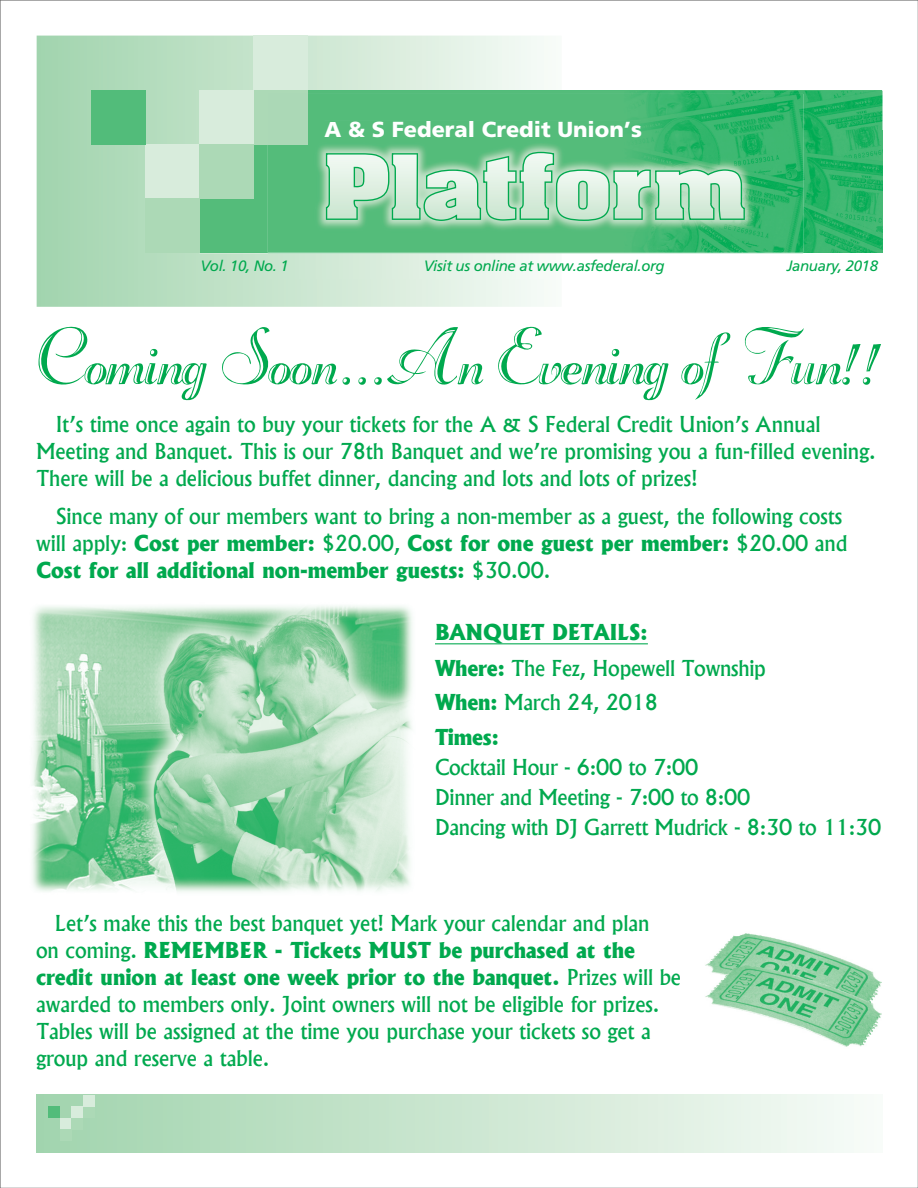
<style>
.page{position:relative;width:918px;height:1188px;background:#fff}
.page>*{position:absolute;margin:0;border:0;box-sizing:border-box;transform-origin:0 0}
.t1{font:91.5px "Rechtman Script";color:#00a94e}
.t2{font:900 21.75px "Frutiger";color:#fff}
.t3{font:500 21px/27px "Albertus";color:#00a94e}
.t4{font:800 21px "Albertus";color:#00a94e}
.t5{font:italic 15px "Frutiger";letter-spacing:-.025em;color:#00a94e}
.s1{font-weight:500}
.s2{font-weight:800}
</style>
<div class="page">
<svg style="left:37px;top:36px;width:525px;height:271px;background:#c0e1c8"></svg>
<div style="left:198px;top:91px;width:70px;height:162px;background:#54bc7a"></div>
<img style="left:308px;top:91px;width:575px;height:40px">
<img style="left:803px;top:131px;width:79px;height:122px">
<div style="left:254px;top:90px;width:54px;height:54px;background:#acd9b6"></div>
<div style="left:254px;top:36px;width:54px;height:54px;background:#d8ecdc"></div>
<div style="left:199px;top:90px;width:55px;height:54px;background:#d8ecdc"></div>
<div style="left:145px;top:144px;width:54px;height:54px;background:#d8ecdc"></div>
<div style="left:199px;top:144px;width:55px;height:54px;background:#acd9b6"></div>
<div style="left:145px;top:198px;width:54px;height:54px;background:#acd9b6"></div>
<div style="left:91px;top:90px;width:54px;height:54px;background:#52bc7a"></div>
<div style="left:37px;top:1095px;width:846px;height:58px;background:linear-gradient(to right,#a1d3ad,#f7fbf7)"></div>
<div style="left:83px;top:1106px;width:12px;height:12px;background:#acd9b6"></div>
<div style="left:83px;top:1095px;width:12px;height:11px;background:#d8ecdc"></div>
<div style="left:71px;top:1106px;width:12px;height:12px;background:#d8ecdc"></div>
<div style="left:60px;top:1118px;width:11px;height:12px;background:#d8ecdc"></div>
<div style="left:71px;top:1118px;width:12px;height:12px;background:#acd9b6"></div>
<div style="left:60px;top:1130px;width:11px;height:11px;background:#acd9b6"></div>
<div style="left:48px;top:1106px;width:12px;height:12px;background:#52bc7a"></div>
<img style="left:268px;top:253px;width:294px;height:26px">
<img style="left:268px;top:94px;width:535px;height:159px">
<img style="left:268px;top:94px;width:40px;height:50px">
<div style="left:325px;top:121px;width:316px;height:17px;background:#54bc7a"></div>
<img style="left:268px;top:260px;width:19px;height:13px">
<svg style="left:326px;top:152px;width:419px;height:69px;background:#abdcbc"></svg>
<img style="left:32px;top:606px;width:380px;height:286px">
<img style="left:705px;top:933px;width:177px;height:114px">
<hr style="left:435px;top:643px;width:213px;height:1px;background:#00a94e">
<p class="t2" style="left:325px;top:117px;width:319px">A &amp; S Federal Credit Union’s</p>
<p class="t5" style="left:424px;top:257px;width:243px">Visit us online at www.asfederal.org</p>
<p class="t5" style="left:200px;top:257px;width:90px">Vol. 10, No. 1</p>
<p class="t5" style="left:787px;top:257px;width:93px">January, 2018</p>
<p class="t1" style="left:36px;top:326px;width:847px">Coming Soon...An Evening of Fun!!</p>
<p class="t3" style="left:36px;top:411px;width:841px;text-indent:20px">It’s time once again to buy your tickets for the A &amp; S Federal Credit Union’s Annual<br>Meeting and Banquet. This is our 78th Banquet and we’re promising you a fun-filled evening.<br>There will be a delicious buffet dinner, dancing and lots and lots of prizes!</p>
<p class="t3" style="left:56px;top:502px;width:788px">Since many of our members want to bring a non-member as a guest, the following costs</p>
<p class="t4" style="left:36px;top:530px;width:813px"><span class="s1">will apply:</span> Cost per member: <span class="s1">$20.00,</span> Cost for one guest per member: <span class="s1">$20.00 and</span></p>
<p class="t4" style="left:36px;top:557px;width:516px">Cost for all additional non-member guests: <span class="s1">$30.00.</span></p>
<p class="t4" style="left:435px;top:619px;width:214px">BANQUET DETAILS:</p>
<p class="t3" style="left:435px;top:654px;width:332px"><span class="s2">Where:</span> The Fez, Hopewell Township</p>
<p class="t3" style="left:435px;top:689px;width:224px"><span class="s2">When:</span> March 24, 2018</p>
<p class="t4" style="left:435px;top:724px;width:66px">Times:</p>
<p class="t3" style="left:435px;top:753px;width:265px">Cocktail Hour - 6:00 to 7:00</p>
<p class="t3" style="left:435px;top:783px;width:317px">Dinner and Meeting - 7:00 to 8:00</p>
<p class="t3" style="left:435px;top:813px;width:448px">Dancing with DJ Garrett Mudrick - 8:30 to 11:30</p>
<p class="t3" style="left:55px;top:910px;width:596px">Let’s make this the best banquet yet! Mark your calendar and plan</p>
<p class="t3" style="left:36px;top:937px;width:647px">on coming. <span class="s2">REMEMBER - Tickets MUST be purchased at the credit union at least one week prior to the banquet.</span> Prizes will be awarded to members only. Joint owners will not be eligible for prizes.<br>Tables will be assigned at the time you purchase your tickets so get a group and reserve a table.</p>
</div>
